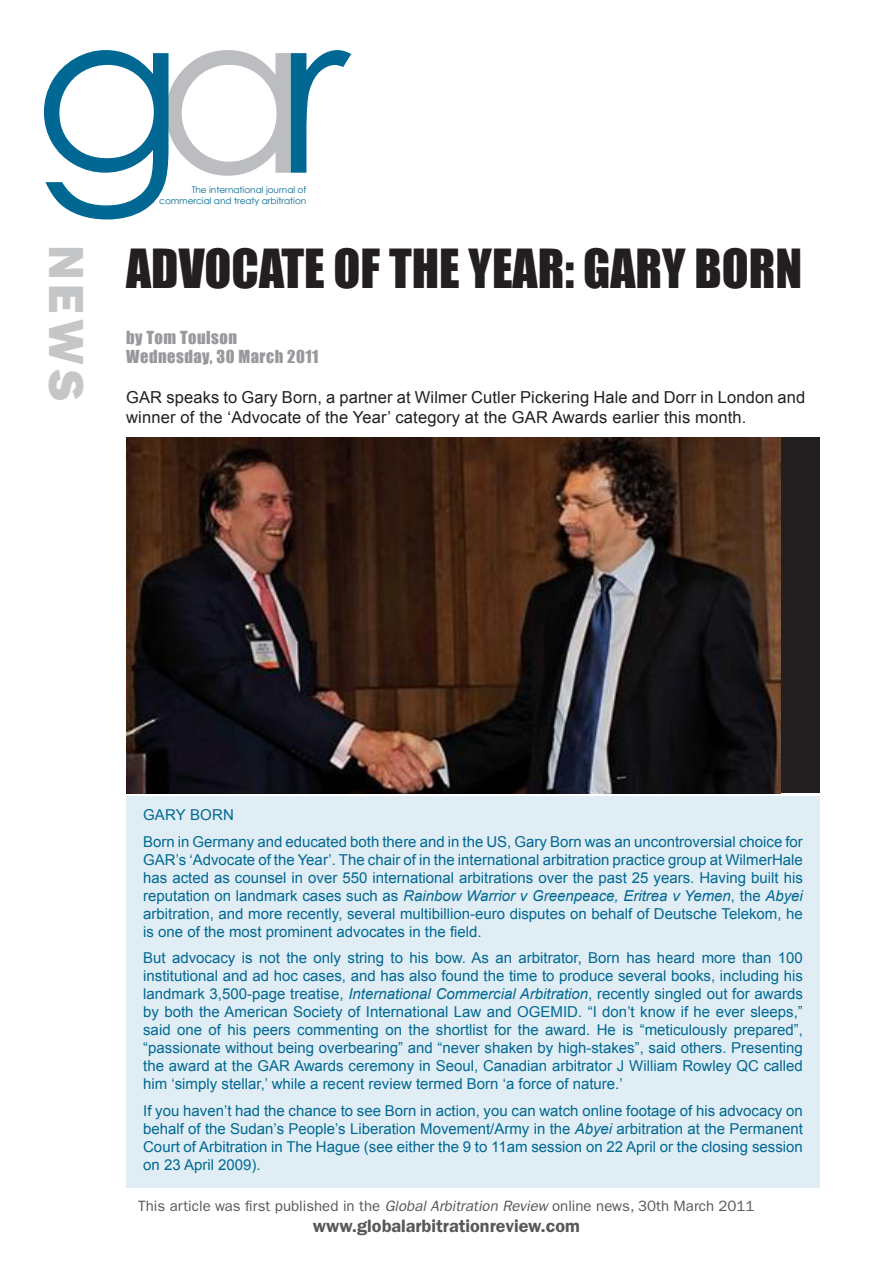
<style>
.page{position:relative;width:893px;height:1263px;background:#fff}
.page>*{position:absolute;margin:0;border:0;box-sizing:border-box;transform-origin:0 0}
.t1{font:225px "Century Gothic";color:#006893}
.t2{font:49.5px "Impact";color:#231f20}
.t3{font:800 49.5px "Franklin Gothic";color:#c5c6c8}
.t4{font:600 18px "Franklin Gothic";color:#57585a}
.t5{font:16.5px/19.8px "Arial";letter-spacing:.01em;color:#231f20}
.t6{font:16.5px "Impact";letter-spacing:.03em;color:#97999c}
.body_text{font:15px/18px "Arial";color:#006893;text-align:justify}
.t7{font:15px "Franklin Gothic";color:#57585a}
.t8{font:9px/10.8px "Century Gothic";letter-spacing:-.005em;color:#006893;text-align:right}
.s1{color:#bcbdc0}
.s2{font-style:italic}
</style>
<div class="page">
<div style="left:126px;top:438px;width:694px;height:355px;background:#231f20"></div>
<img style="left:126px;top:438px;width:654px;height:355px">
<div style="left:126px;top:796px;width:694px;height:392px;background:#e0edf4"></div>
<p class="t1" style="left:33px;top:-46px;width:316px">g<span class="s1">a</span>r</p>
<p class="t8" style="left:159px;top:184px;width:149px">The international journal of commercial and treaty arbitration</p>
<p class="t3" style="left:95px;top:245px;width:159px;rotate:90deg">NEWS</p>
<p class="t2" style="left:126px;top:230px;width:678px">ADVOCATE OF THE YEAR: GARY BORN</p>
<p class="t6" style="left:126px;top:324px;width:112px">by Tom Toulson</p>
<p class="t6" style="left:126px;top:344px;width:194px">Wednesday, 30 March 2011</p>
<p class="t5" style="left:126px;top:387px;width:681px">GAR speaks to Gary Born, a partner at Wilmer Cutler Pickering Hale and Dorr in London and winner of the ‘Advocate of the Year’ category at the GAR Awards earlier this month.</p>
<p class="body_text" style="left:143px;top:806px;width:92px">GARY BORN</p>
<p class="body_text" style="left:143px;top:833px;width:661px">Born in Germany and educated both there and in the US, Gary Born was an uncontroversial choice for GAR’s ‘Advocate of the Year’. The chair of in the international arbitration practice group at WilmerHale has acted as counsel in over 550 international arbitrations over the past 25 years. Having built his reputation on landmark cases such as <span class="s2">Rainbow Warrior v Greenpeace, Eritrea v Yemen</span>, the <span class="s2">Abyei </span>arbitration, and more recently, several multibillion-euro disputes on behalf of Deutsche Telekom, he is one of the most prominent advocates in the field.</p>
<p class="body_text" style="left:143px;top:949px;width:661px">But advocacy is not the only string to his bow. As an arbitrator, Born has heard more than 100 institutional and ad hoc cases, and has also found the time to produce several books, including his landmark 3,500-page treatise, <span class="s2">International Commercial Arbitration</span>, recently singled out for awards by both the American Society of International Law and OGEMID. “I don’t know if he ever sleeps,” said one of his peers commenting on the shortlist for the award. He is “meticulously prepared”, “passionate without being overbearing” and “never shaken by high-stakes”, said others. Presenting the award at the GAR Awards ceremony in Seoul, Canadian arbitrator J William Rowley QC called him ‘simply stellar,’ while a recent review termed Born ‘a force of nature.’</p>
<p class="body_text" style="left:143px;top:1102px;width:661px">If you haven’t had the chance to see Born in action, you can watch online footage of his advocacy on behalf of the Sudan’s People’s Liberation Movement/Army in the <span class="s2">Abyei</span> arbitration at the Permanent Court of Arbitration in The Hague (see either the 9 to 11am session on 22 April or the closing session on 23 April 2009).</p>
<p class="t7" style="left:138px;top:1197px;width:618px">This article was first published in the <span class="s2">Global Arbitration Review</span> online news, 30th March 2011</p>
<p class="t4" style="left:313px;top:1215px;width:269px">www.globalarbitrationreview.com</p>
</div>
